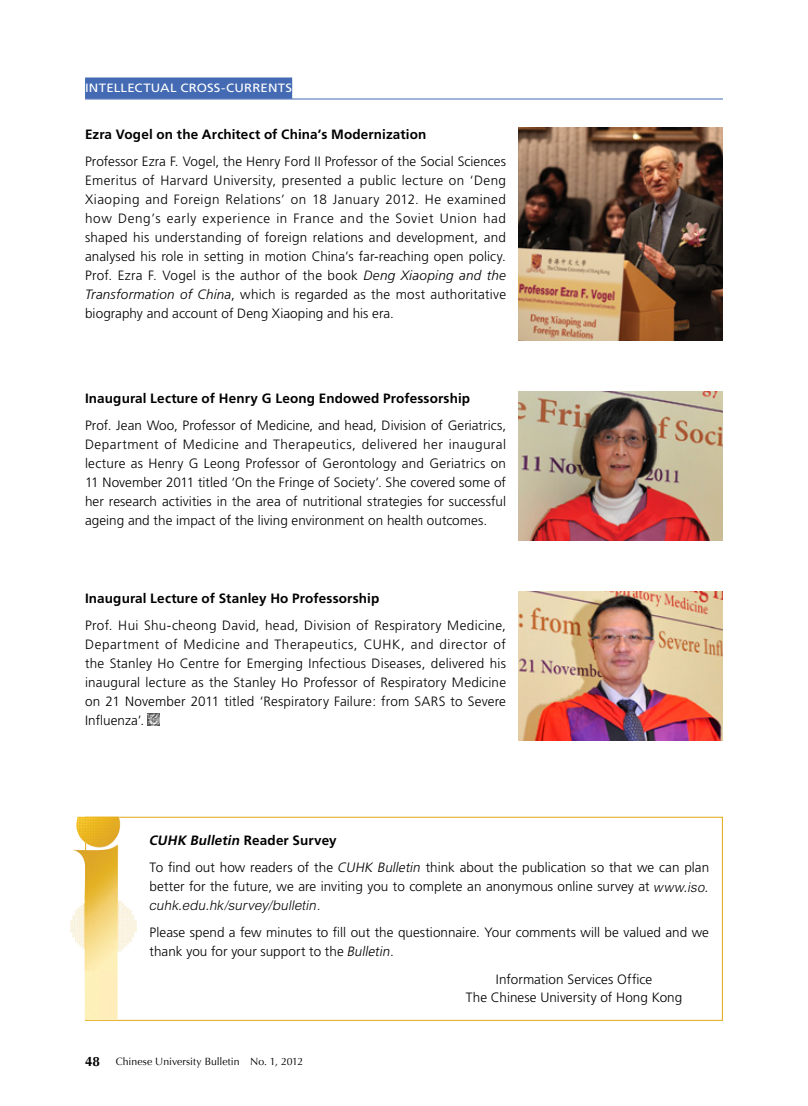
<style>
.page{position:relative;width:808px;height:1106px;background:#fff}
.page>*{position:absolute;margin:0;border:0;box-sizing:border-box;transform-origin:0 0}
.t1{font:300 13.5px/18.9px "Frutiger";letter-spacing:.005em;color:#000;text-align:justify}
.t2{font:700 13.5px "Frutiger";letter-spacing:.01em;color:#000}
.t3{font:italic 300 13.5px "M Hei HK";color:#000}
.t4{font:700 13.5px "Optima";color:#000}
.t5{font:12px "Frutiger";letter-spacing:.015em;color:#fff;scale:1.1 1}
.t6{font:10.5px "Optima";color:#000}
.s1{font-style:italic}
.s2{font-weight:700;font-style:italic}
.s3{font-weight:700}
.s4{font-family:"M Hei HK";font-style:italic}
.s5{font-family:"Frutiger";font-style:normal}
</style>
<div class="page">
<svg style="left:148px;top:713px;width:12px;height:12px"></svg>
<div style="left:85px;top:77px;width:207px;height:22px;background:#436ab3"></div>
<hr style="left:85px;top:99px;width:638px;height:1px;background:#436ab3">
<img style="left:519px;top:128px;width:204px;height:212px">
<img style="left:519px;top:391px;width:204px;height:149px">
<img style="left:519px;top:591px;width:204px;height:149px">
<div style="left:85px;top:816px;width:638px;height:204px;border:1px solid #e5af23"></div>
<img style="left:70px;top:816px;width:67px;height:204px">
<p class="t5" style="left:85px;top:81px;width:190px">I NTELLECTUAL CROSS-CURRENTS</p>
<p class="t2" style="left:85px;top:126px;width:343px">Ezra Vogel on the Architect of China’s Modernization</p>
<p class="t1" style="left:85px;top:152px;width:422px">Professor Ezra F. Vogel, the Henry Ford II Professor of the Social Sciences Emeritus of Harvard University, presented a public lecture on ‘Deng Xiaoping and Foreign Relations’ on 18 January 2012. He examined how Deng’s early experience in France and the Soviet Union had shaped his understanding of foreign relations and development, and analysed his role in setting in motion China’s far-reaching open policy.<br>Prof. Ezra F. Vogel is the author of the book <span class="s1">Deng Xiaoping and the Transformation of China</span>, which is regarded as the most authoritative biography and account of Deng Xiaoping and his era.</p>
<p class="t2" style="left:85px;top:390px;width:387px">Inaugural Lecture of Henry G Leong Endowed Professorship</p>
<p class="t1" style="left:85px;top:416px;width:422px">Prof. Jean Woo, Professor of Medicine, and head, Division of Geriatrics, Department of Medicine and Therapeutics, delivered her inaugural lecture as Henry G Leong Professor of Gerontology and Geriatrics on 11 November 2011 titled ‘On the Fringe of Society’. She covered some of her research activities in the area of nutritional strategies for successful ageing and the impact of the living environment on health outcomes.</p>
<p class="t2" style="left:85px;top:590px;width:296px">Inaugural Lecture of Stanley Ho Professorship</p>
<p class="t1" style="left:85px;top:616px;width:422px">Prof. Hui Shu-cheong David, head, Division of Respiratory Medicine, Department of Medicine and Therapeutics, CUHK, and director of the Stanley Ho Centre for Emerging Infectious Diseases, delivered his inaugural lecture as the Stanley Ho Professor of Respiratory Medicine on 21 November 2011 titled ‘Respiratory Failure: from SARS to Severe Influenza’.</p>
<p class="t1" style="left:149px;top:826px;width:562px;line-height:27.5px"><span class="s2">CUHK Bulletin</span> <span class="s3">Reader Survey<br></span>To find out how readers of the <span class="s1">CUHK Bulletin</span> think about the publication so that we can plan</p>
<p class="t1" style="left:150px;top:877px;width:563px">better for the future, we are inviting you to complete an anonymous online survey at <span class="s4">www.iso.</span></p>
<p class="t3" style="left:149px;top:896px;width:173px">cuhk.edu.hk/survey/bulletin<span class="s5">.</span></p>
<p class="t1" style="left:150px;top:923px;width:561px">Please spend a few minutes to fill out the questionnaire. Your comments will be valued and we thank you for your support to the <span class="s1">Bulletin</span>.</p>
<p class="t1" style="left:466px;top:969px;width:218px;text-align:center">Information Services Office<br>The Chinese University of Hong Kong</p>
<p class="t4" style="left:85px;top:1053px;width:17px">48</p>
<p class="t6" style="left:116px;top:1055px;width:189px">Chinese University Bulletin No. 1, 2012</p>
</div>
